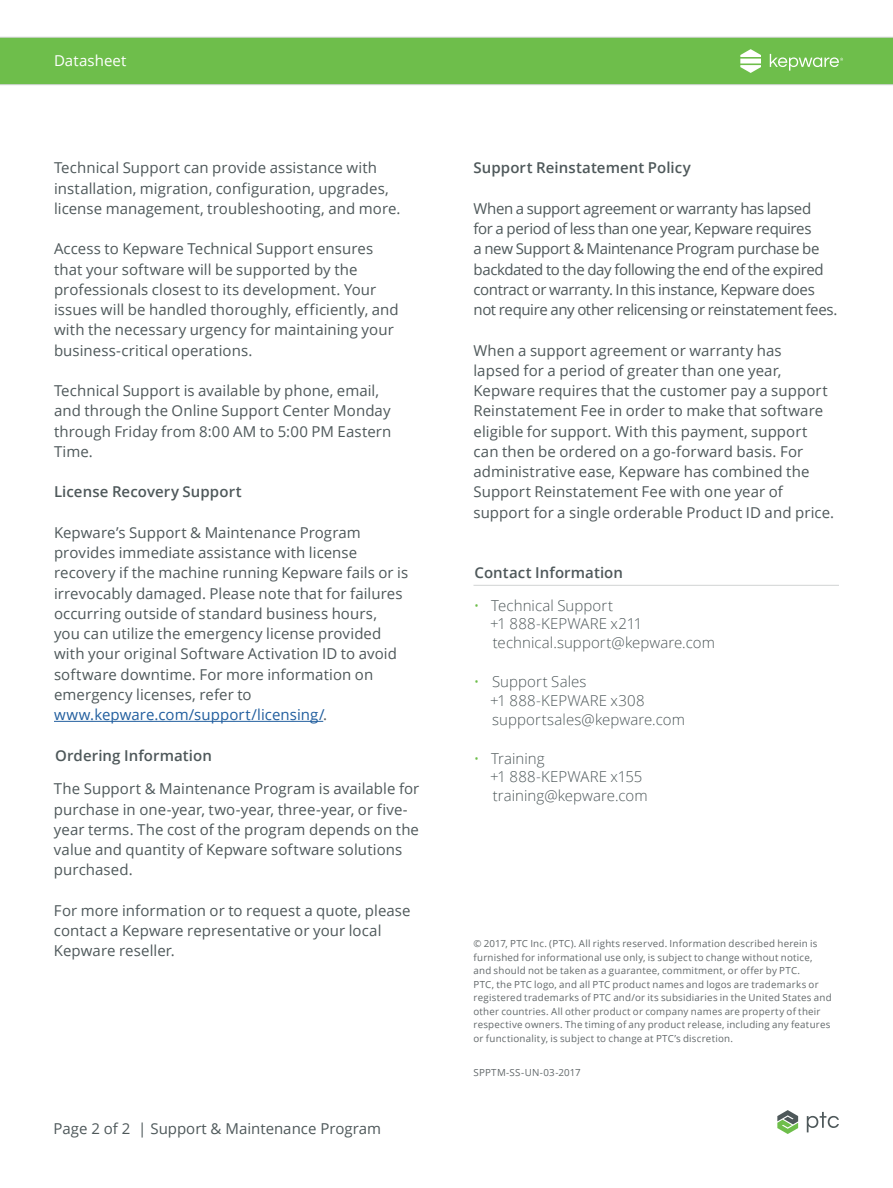
<style>
.page{position:relative;width:893px;height:1188px;background:#fff}
.page>*{position:absolute;margin:0;border:0;box-sizing:border-box;transform-origin:0 0}
.t1{font:15px/20.2px "Open Sans";letter-spacing:.005em;color:#4e585a}
.t2{font:15px/20.2px "Open Sans";letter-spacing:-.025em;color:#4e585a}
.t3{font:300 15px/18.8px "Open Sans";letter-spacing:.005em;color:#4e585a}
.t4{font:600 15px "Open Sans";letter-spacing:.005em;color:#4e585a}
.t5{font:15px "Open Sans";letter-spacing:.01em;color:#fff}
.t6{font:9.75px/13.5px "Open Sans";letter-spacing:.025em;color:#62686a}
.s1{color:#215e9e}
.s2{color:#6ebe4b}
</style>
<div class="page">
<div style="left:0;top:37px;width:893px;height:48px;background:#6ebe4b"></div>
<svg style="left:770px;top:54px;width:73px;height:17px"></svg>
<svg style="left:740px;top:49px;width:21px;height:24px"></svg>
<svg style="left:777px;top:1110px;width:21px;height:24px"></svg>
<svg style="left:807px;top:1112px;width:32px;height:20px"></svg>
<hr style="left:54px;top:721px;width:269px;height:1px;background:#215e9e">
<hr style="left:473px;top:585px;width:366px;height:1px;background:#d1d3d4">
<p class="t5" style="left:54px;top:50px;width:74px">Datasheet</p>
<p class="t1" style="left:54px;top:158px;width:348px">Technical Support can provide assistance with installation, migration, configuration, upgrades, license management, troubleshooting, and more.</p>
<p class="t1" style="left:54px;top:239px;width:346px">Access to Kepware Technical Support ensures that your software will be supported by the professionals closest to its development. Your issues will be handled thoroughly, efficiently, and with the necessary urgency for maintaining your business-critical operations.</p>
<p class="t1" style="left:54px;top:380px;width:339px">Technical Support is available by phone, email, and through the Online Support Center Monday through Friday from 8:00 AM to 5:00 PM Eastern Time.</p>
<p class="t4" style="left:54px;top:482px;width:189px">License Recovery Support</p>
<p class="t1" style="left:54px;top:522px;width:356px">Kepware’s Support &amp; Maintenance Program provides immediate assistance with license recovery if the machine running Kepware fails or is irrevocably damaged. Please note that for failures occurring outside of standard business hours,<br>you can utilize the emergency license provided with your original Software Activation ID to avoid software downtime. For more information on emergency licenses, refer to <span class="s1">www.kepware.com/support/licensing/</span>.</p>
<p class="t4" style="left:55px;top:745px;width:158px">Ordering Information</p>
<p class="t1" style="left:54px;top:779px;width:367px">The Support &amp; Maintenance Program is available for purchase in one-year, two-year, three-year, or five&shy;year terms. The cost of the program depends on the value and quantity of Kepware software solutions purchased.</p>
<p class="t1" style="left:54px;top:900px;width:358px">For more information or to request a quote, please contact a Kepware representative or your local<br>Kepware reseller.</p>
<p class="t1" style="left:53px;top:1118px;width:329px">Page 2 of 2 | Support &amp; Maintenance Program</p>
<p class="t4" style="left:473px;top:158px;width:219px">Support Reinstatement Policy</p>
<p class="t2" style="left:473px;top:198px;width:365px">When a support agreement or warranty has lapsed<br>for a period of less than one year, Kepware requires<br>a new Support &amp; Maintenance Program purchase be backdated to the day following the end of the expired contract or warranty. In this instance, Kepware does not require any other relicensing or reinstatement fees.</p>
<p class="t1" style="left:473px;top:340px;width:362px">When a support agreement or warranty has<br>lapsed for a period of greater than one year, Kepware requires that the customer pay a support Reinstatement Fee in order to make that software eligible for support. With this payment, support can then be ordered on a go-forward basis. For administrative ease, Kepware has combined the Support Reinstatement Fee with one year of support for a single orderable Product ID and price.</p>
<p class="t4" style="left:475px;top:563px;width:150px">Contact Information</p>
<p class="t3" style="left:490px;top:596px;width:226px;text-indent:-16px"><span class="s2">•</span> Technical Support<br>+1 888-KEPWARE x211 technical.support@kepware.com</p>
<p class="t3" style="left:490px;top:672px;width:196px;text-indent:-16px"><span class="s2">•</span> Support Sales<br>+1 888-KEPWARE x308 supportsales@kepware.com</p>
<p class="t3" style="left:490px;top:749px;width:159px;text-indent:-16px"><span class="s2">•</span> Training<br>+1 888-KEPWARE x155 training@kepware.com</p>
<p class="t6" style="left:473px;top:937px;width:360px">© 2017, PTC Inc. (PTC). All rights reserved. Information described herein is furnished for informational use only, is subject to change without notice, and should not be taken as a guarantee, commitment, or offer by PTC.<br>PTC, the PTC logo, and all PTC product names and logos are trademarks or registered trademarks of PTC and/or its subsidiaries in the United States and other countries. All other product or company names are property of their respective owners. The timing of any product release, including any features or functionality, is subject to change at PTC’s discretion.</p>
<p class="t6" style="left:473px;top:1065px;width:109px">SPPTM-SS-UN-03-2017</p>
</div>
